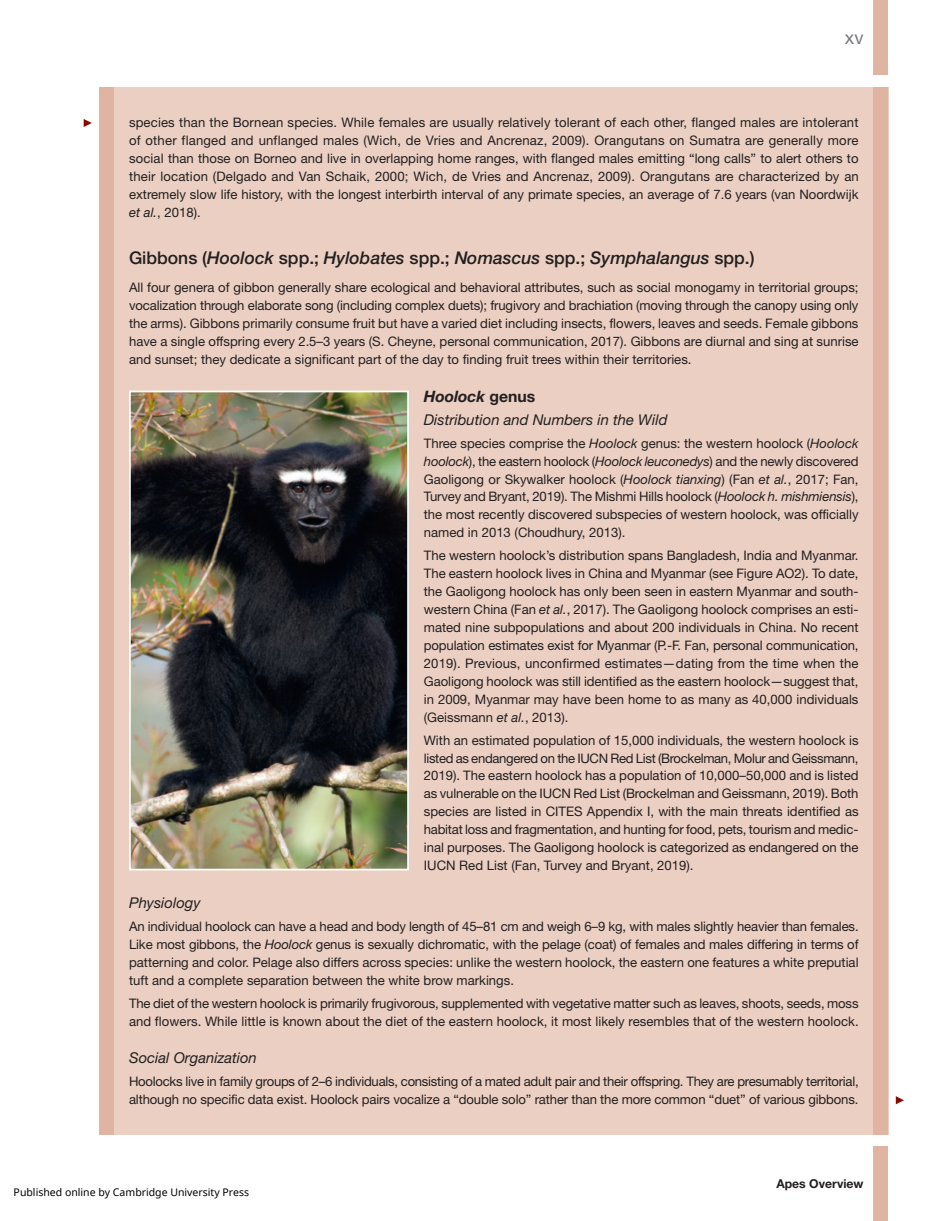
<style>
.page{position:relative;width:938px;height:1221px;background:#fff}
.page>*{position:absolute;margin:0;border:0;box-sizing:border-box;transform-origin:0 0}
.t1{font:18.38px "Helvetica Neue";color:#76787b}
.t2{font:italic 500 17.5px "Helvetica Neue";color:#231f20}
.t3{font:italic 700 15.75px "Helvetica Neue";color:#231f20}
.t4{font:italic 14.88px "Helvetica Neue";color:#231f20}
.t5{font:13.12px/17.8px "Helvetica Neue";color:#231f20;text-align:justify}
.t6{font:13.12px/17.8px "Helvetica Neue";letter-spacing:-.02em;color:#231f20}
.t7{font:700 12.25px "Helvetica Neue";color:#231f20}
.t8{font:10.5px "Noto Sans";color:#000}
.s1{font-style:italic}
.s2{font-style:normal}
</style>
<div class="page">
<div style="left:873px;top:0;width:15px;height:74px;background:#dfb4a2"></div>
<div style="left:873px;top:1146px;width:15px;height:74px;background:#dfb4a2"></div>
<div style="left:99px;top:87px;width:789px;height:1047px;background:#ebcfc2"></div>
<div style="left:873px;top:87px;width:15px;height:1047px;background:#dfb4a2"></div>
<div style="left:99px;top:87px;width:15px;height:1047px;background:#dfb4a2"></div>
<svg style="left:895px;top:1096px;width:9px;height:9px"></svg>
<svg style="left:83px;top:119px;width:9px;height:8px"></svg>
<img style="left:132px;top:393px;width:274px;height:474px">
<div style="left:129px;top:390px;width:280px;height:480px;border:2px solid #fff"></div>
<h1 class="t1" style="left:844px;top:26px;width:20px">xv</h1>
<p class="t5" style="left:129px;top:113px;width:731px">species than the Bornean species. While females are usually relatively tolerant of each other, flanged males are intolerant of other flanged and unflanged males (Wich, de Vries and Ancrenaz, 2009). Orangutans on Sumatra are generally more social than those on Borneo and live in overlapping home ranges, with flanged males emitting “long calls” to alert others to their location (Delgado and Van Schaik, 2000; Wich, de Vries and Ancrenaz, 2009). Orangutans are characterized by an extremely slow life history, with the longest interbirth interval of any primate species, an average of 7.6 years (van Noordwijk <span class="s1">et al.</span>, 2018).</p>
<h2 class="t2" style="left:129px;top:248px;width:627px"><span class="s2">Gibbons (</span>Hoolock <span class="s2">spp.;</span> Hylobates <span class="s2">spp.;</span> Nomascus <span class="s2">spp.;</span> Symphalangus <span class="s2">spp.)</span></h2>
<p class="t5" style="left:129px;top:278px;width:731px">All four genera of gibbon generally share ecological and behavioral attributes, such as social monogamy in territorial groups; vocalization through elaborate song (including complex duets); frugivory and brachiation (moving through the canopy using only the arms). Gibbons primarily consume fruit but have a varied diet including insects, flowers, leaves and seeds. Female gibbons have a single offspring every 2.5–3 years (S. Cheyne, personal communication, 2017). Gibbons are diurnal and sing at sunrise and sunset; they dedicate a significant part of the day to finding fruit trees within their territories.</p>
<p class="t3" style="left:424px;top:386px;width:113px">Hoolock <span class="s2">genus</span></p>
<p class="t4" style="left:424px;top:410px;width:245px">Distribution and Numbers in the Wild</p>
<p class="t5" style="left:424px;top:434px;width:436px">Three species comprise the <span class="s1">Hoolock</span> genus: the western hoolock (<span class="s1">Hoolock hoolock</span>), the eastern hoolock (<span class="s1">Hoolock leuconedys</span>) and the newly discovered Gaoligong or Skywalker hoolock (<span class="s1">Hoolock tianxing</span>) (Fan <span class="s1">et al.</span>, 2017; Fan, Turvey and Bryant, 2019). The Mishmi Hills hoolock (<span class="s1">Hoolock h. mishmiensis</span>), the most recently discovered subspecies of western hoolock, was officially named in 2013 (Choudhury, 2013).</p>
<p class="t5" style="left:424px;top:546px;width:436px">The western hoolock’s distribution spans Bangladesh, India and Myanmar.<br>The eastern hoolock lives in China and Myanmar (see Figure AO2). To date, the Gaoligong hoolock has only been seen in eastern Myanmar and south&shy;western China (Fan <span class="s1">et al.</span>, 2017). The Gaoligong hoolock comprises an esti&shy;mated nine subpopulations and about 200 individuals in China. No recent population estimates exist for Myanmar (P.-F. Fan, personal communication, 2019). Previous, unconfirmed estimates—dating from the time when the Gaoligong hoolock was still identified as the eastern hoolock—suggest that, in 2009, Myanmar may have been home to as many as 40,000 individuals (Geissmann <span class="s1">et al.</span>, 2013).</p>
<p class="t5" style="left:424px;top:730px;width:436px">With an estimated population of 15,000 individuals, the western hoolock is listed as endangered on the IUCN Red List (Brockelman, Molur and Geissmann, 2019). The eastern hoolock has a population of 10,000–50,000 and is listed as vulnerable on the IUCN Red List (Brockelman and Geissmann, 2019). Both species are listed in CITES Appendix I, with the main threats identified as habitat loss and fragmentation, and hunting for food, pets, tourism and medic&shy;inal purposes. The Gaoligong hoolock is categorized as endangered on the IUCN Red List (Fan, Turvey and Bryant, 2019).</p>
<p class="t4" style="left:129px;top:893px;width:73px">Physiology</p>
<p class="t5" style="left:129px;top:917px;width:731px">An individual hoolock can have a head and body length of 45–81 cm and weigh 6–9 kg, with males slightly heavier than females.<br>Like most gibbons, the <span class="s1">Hoolock</span> genus is sexually dichromatic, with the pelage (coat) of females and males differing in terms of patterning and color. Pelage also differs across species: unlike the western hoolock, the eastern one features a white preputial tuft and a complete separation between the white brow markings.</p>
<p class="t5" style="left:129px;top:993px;width:731px">The diet of the western hoolock is primarily frugivorous, supplemented with vegetative matter such as leaves, shoots, seeds, moss and flowers. While little is known about the diet of the eastern hoolock, it most likely resembles that of the western hoolock.</p>
<p class="t4" style="left:129px;top:1049px;width:129px">Social Organization</p>
<p class="t6" style="left:129px;top:1072px;width:731px">Hoolocks live in family groups of 2–6 individuals, consisting of a mated adult pair and their offspring. They are presumably territorial, although no specific data exist. Hoolock pairs vocalize a “double solo” rather than the more common “duet” of various gibbons.</p>
<p class="t8" style="left:14px;top:1184px;width:237px">Published online by Cambridge University Press</p>
<p class="t7" style="left:776px;top:1176px;width:89px">Apes Overview</p>
</div>
